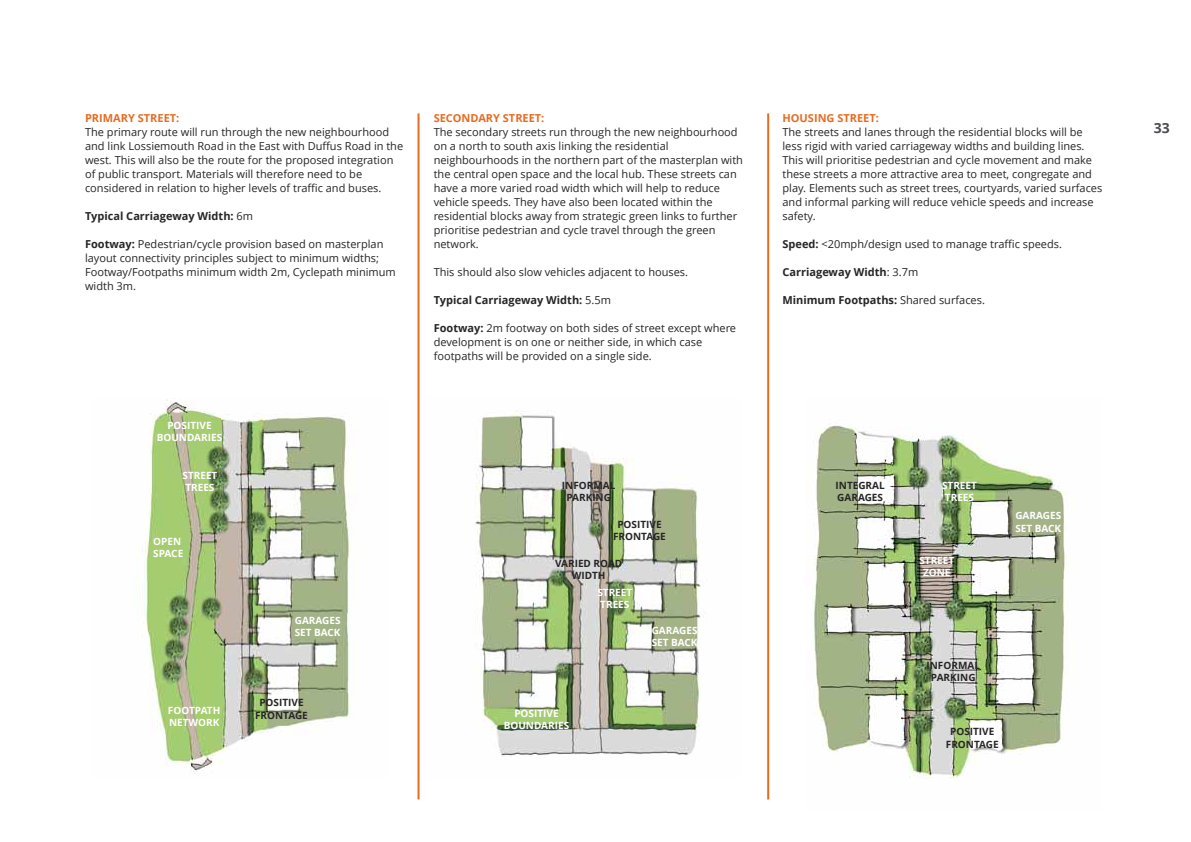
<style>
.page{position:relative;width:1191px;height:842px;background:#fff}
.page>*{position:absolute;margin:0;border:0;box-sizing:border-box;transform-origin:0 0}
.t1{font:700 14px "Open Sans";color:#4e4c51}
.t2{font:11px/14px "Open Sans";color:#272526}
.t3{font:700 11px "Open Sans";color:#272526}
.t4{font:700 11px "Open Sans";color:#e76c22}
.t5{font:700 10px/12.1px "Open Sans";color:#fff}
.t6{font:700 10px/12.1px "Open Sans";color:#272526;text-align:center}
.s1{font-weight:400}
.s2{font-weight:700}
</style>
<div class="page">
<img style="left:813px;top:425px;width:253px;height:354px">
<img style="left:142px;top:399px;width:208px;height:375px">
<img style="left:419px;top:399px;width:285px;height:378px">
<hr style="left:417px;top:113px;width:2px;height:686px;background:#e76c22">
<hr style="left:767px;top:113px;width:2px;height:686px;background:#e76c22">
<p class="t4" style="left:85px;top:110px;width:96px">PRIMARY STREET:</p>
<p class="t2" style="left:85px;top:125px;width:320px">The primary route will run through the new neighbourhood and link Lossiemouth Road in the East with Duffus Road in the west. This will also be the route for the proposed integration of public transport. Materials will therefore need to be considered in relation to higher levels of traffic and buses.</p>
<p class="t3" style="left:85px;top:208px;width:170px">Typical Carriageway Width: <span class="s1">6m</span></p>
<p class="t2" style="left:85px;top:237px;width:312px"><span class="s2">Footway:</span> Pedestrian/cycle provision based on masterplan layout connectivity principles subject to minimum widths; Footway/Footpaths minimum width 2m, Cyclepath minimum width 3m.</p>
<p class="t5" style="left:157px;top:419px;width:67px;text-align:center">POSITIVE<br>BOUNDARIES</p>
<p class="t4" style="left:434px;top:110px;width:112px">SECONDARY STREET:</p>
<p class="t2" style="left:434px;top:125px;width:311px">The secondary streets run through the new neighbourhood on a north to south axis linking the residential neighbourhoods in the northern part of the masterplan with the central open space and the local hub. These streets can have a more varied road width which will help to reduce vehicle speeds. They have also been located within the residential blocks away from strategic green links to further prioritise pedestrian and cycle travel through the green network.</p>
<p class="t2" style="left:434px;top:265px;width:256px">This should also slow vehicles adjacent to houses.</p>
<p class="t3" style="left:434px;top:292px;width:179px">Typical Carriageway Width: <span class="s1">5.5m</span></p>
<p class="t2" style="left:434px;top:321px;width:304px"><span class="s2">Footway:</span> 2m footway on both sides of street except where development is on one or neither side, in which case footpaths will be provided on a single side.</p>
<p class="t4" style="left:782px;top:110px;width:98px">HOUSING STREET:</p>
<p class="t2" style="left:782px;top:125px;width:321px">The streets and lanes through the residential blocks will be less rigid with varied carriageway widths and building lines.<br>This will prioritise pedestrian and cycle movement and make these streets a more attractive area to meet, congregate and play. Elements such as street trees, courtyards, varied surfaces and informal parking will reduce vehicle speeds and increase safety.</p>
<p class="t2" style="left:782px;top:237px;width:281px"><span class="s2">Speed:</span> &lt;20mph/design used to manage traffic speeds.</p>
<p class="t3" style="left:782px;top:264px;width:137px">Carriageway Width<span class="s1">: 3.7m</span></p>
<p class="t3" style="left:782px;top:292px;width:204px">Minimum Footpaths: <span class="s1">Shared surfaces.</span></p>
<p class="t5" style="left:182px;top:469px;width:36px">STREET<br>TREES</p>
<p class="t5" style="left:942px;top:479px;width:36px">STREET<br>TREES</p>
<p class="t6" style="left:562px;top:479px;width:55px">INFORMAL<br>PARKING</p>
<p class="t6" style="left:835px;top:479px;width:51px;text-align:left">INTEGRAL<br>GARAGES</p>
<p class="t5" style="left:153px;top:535px;width:31px">OPEN<br>SPACE</p>
<p class="t5" style="left:168px;top:704px;width:54px">FOOTPATH<br>NETWORK</p>
<p class="t5" style="left:295px;top:614px;width:47px">GARAGES<br>SET BACK</p>
<p class="t6" style="left:255px;top:696px;width:54px">POSITIVE<br>FRONTAGE</p>
<p class="t6" style="left:613px;top:518px;width:54px">POSITIVE<br>FRONTAGE</p>
<p class="t6" style="left:555px;top:557px;width:69px">VARIED ROAD<br>WIDTH</p>
<p class="t5" style="left:504px;top:707px;width:67px;text-align:center">POSITIVE<br>BOUNDARIES</p>
<p class="t5" style="left:597px;top:586px;width:36px">STREET<br>TREES</p>
<p class="t5" style="left:651px;top:624px;width:47px">GARAGES<br>SET BACK</p>
<p class="t5" style="left:919px;top:554px;width:36px;text-align:center">STREET<br>ZONE</p>
<p class="t6" style="left:926px;top:659px;width:55px">INFORMAL<br>PARKING</p>
<p class="t6" style="left:945px;top:725px;width:54px">POSITIVE<br>FRONTAGE</p>
<p class="t5" style="left:1015px;top:509px;width:47px">GARAGES<br>SET BACK</p>
<p class="t1" style="left:1153px;top:118px;width:17px">33</p>
</div>
